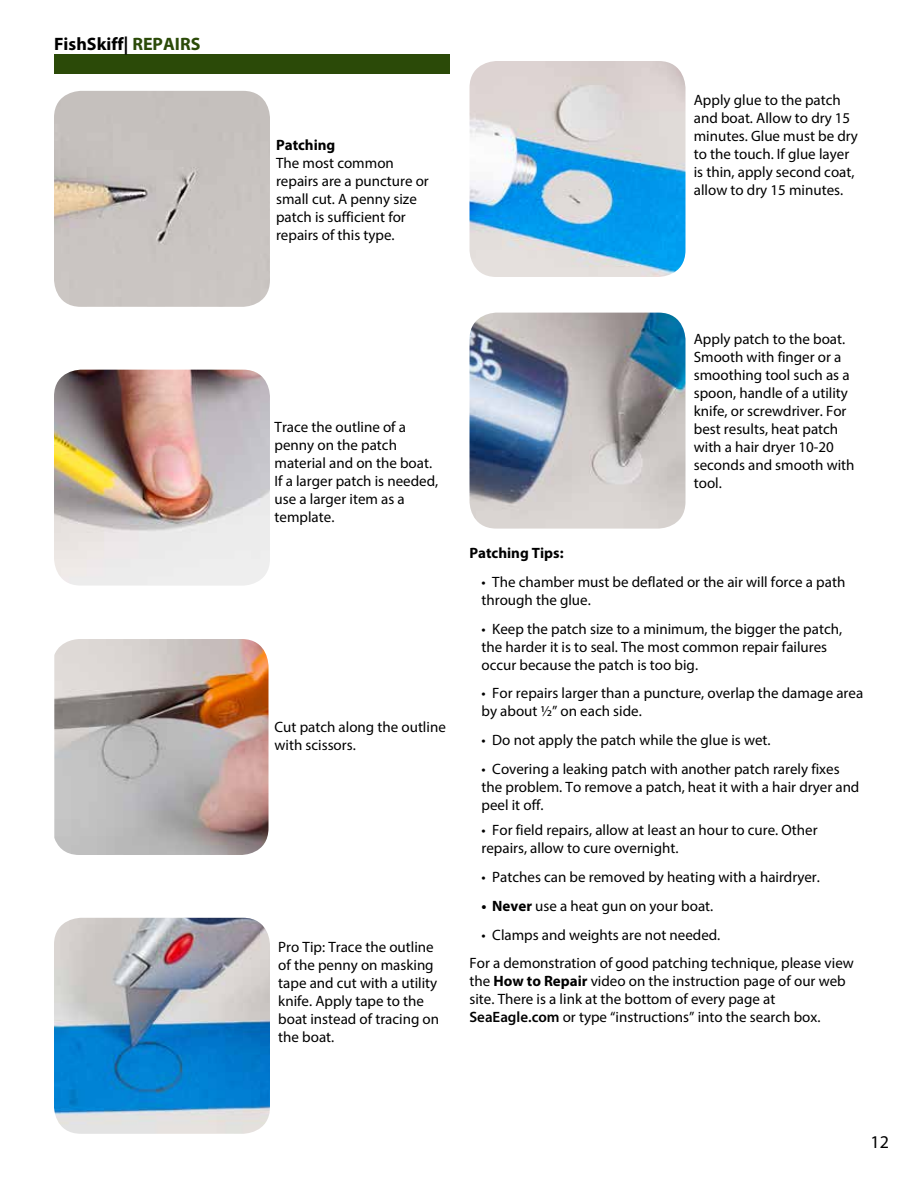
<style>
.page{position:relative;width:918px;height:1188px;background:#fff}
.page>*{position:absolute;margin:0;border:0;box-sizing:border-box;transform-origin:0 0}
.t1{font:700 18px "Myriad Pro";color:#000}
.t2{font:18px "Myriad Pro";color:#000}
.t3{font:15px/18px "Myriad Pro";color:#000}
.t4{font:700 15px "Myriad Pro";color:#000}
.s1{color:#2b4a08}
.s2{font-weight:700}
.s3{font-weight:600}
</style>
<div class="page">
<div style="left:54px;top:54px;width:396px;height:20px;background:#2b4a08"></div>
<img style="left:54px;top:91px;width:216px;height:216px">
<img style="left:54px;top:370px;width:216px;height:216px">
<img style="left:54px;top:639px;width:214px;height:216px">
<img style="left:470px;top:61px;width:216px;height:216px">
<img style="left:54px;top:918px;width:216px;height:216px">
<img style="left:470px;top:313px;width:216px;height:216px">
<p class="t1" style="left:54px;top:32px;width:148px">FishSkiff| <span class="s1">REPAIRS</span></p>
<p class="t4" style="left:276px;top:135px;width:61px">Patching</p>
<p class="t3" style="left:276px;top:154px;width:154px">The most common repairs are a puncture or small cut. A penny size patch is sufficient for repairs of this type.</p>
<p class="t3" style="left:694px;top:91px;width:166px">Apply glue to the patch and boat. Allow to dry 15 minutes. Glue must be dry to the touch. If glue layer is thin, apply second coat, allow to dry 15 minutes.</p>
<p class="t3" style="left:275px;top:418px;width:165px">Trace the outline of a penny on the patch material and on the boat.<br>If a larger patch is needed, use a larger item as a template.</p>
<p class="t3" style="left:275px;top:717px;width:173px">Cut patch along the outline with scissors.</p>
<p class="t3" style="left:278px;top:937px;width:162px">Pro Tip: Trace the outline of the penny on masking tape and cut with a utility knife. Apply tape to the boat instead of tracing on the boat.</p>
<p class="t3" style="left:694px;top:329px;width:162px">Apply patch to the boat.<br>Smooth with finger or a smoothing tool such as a spoon, handle of a utility knife, or screwdriver. For best results, heat patch with a hair dryer 10-20 seconds and smooth with tool.</p>
<p class="t4" style="left:470px;top:543px;width:96px">Patching Tips:</p>
<p class="t3" style="left:482px;top:573px;width:365px">• The chamber must be deflated or the air will force a path through the glue.</p>
<p class="t3" style="left:482px;top:619px;width:362px">• Keep the patch size to a minimum, the bigger the patch, the harder it is to seal. The most common repair failures occur because the patch is too big.</p>
<p class="t3" style="left:482px;top:684px;width:383px">• For repairs larger than a puncture, overlap the damage area by about ½” on each side.</p>
<p class="t3" style="left:482px;top:731px;width:291px">• Do not apply the patch while the glue is wet.</p>
<p class="t3" style="left:482px;top:760px;width:379px">• Covering a leaking patch with another patch rarely fixes the problem. To remove a patch, heat it with a hair dryer and peel it off.</p>
<p class="t3" style="left:482px;top:821px;width:338px">• For field repairs, allow at least an hour to cure. Other repairs, allow to cure overnight.</p>
<p class="t3" style="left:482px;top:868px;width:340px">• Patches can be removed by heating with a hairdryer.</p>
<p class="t3" style="left:482px;top:896px;width:233px"><span class="s2">• Never</span> use a heat gun on your boat.</p>
<p class="t3" style="left:470px;top:920px;width:386px;line-height:28.8px;text-indent:12px">• Clamps and weights are not needed.<br>For a demonstration of good patching technique, please view</p>
<p class="t3" style="left:470px;top:972px;width:378px">the <span class="s2">How to Repair</span> video on the instruction page of our web site. There is a link at the bottom of every page at<br><span class="s3">SeaEagle.com</span> or type “instructions” into the search box.</p>
<p class="t2" style="left:870px;top:1130px;width:20px">12</p>
</div>
